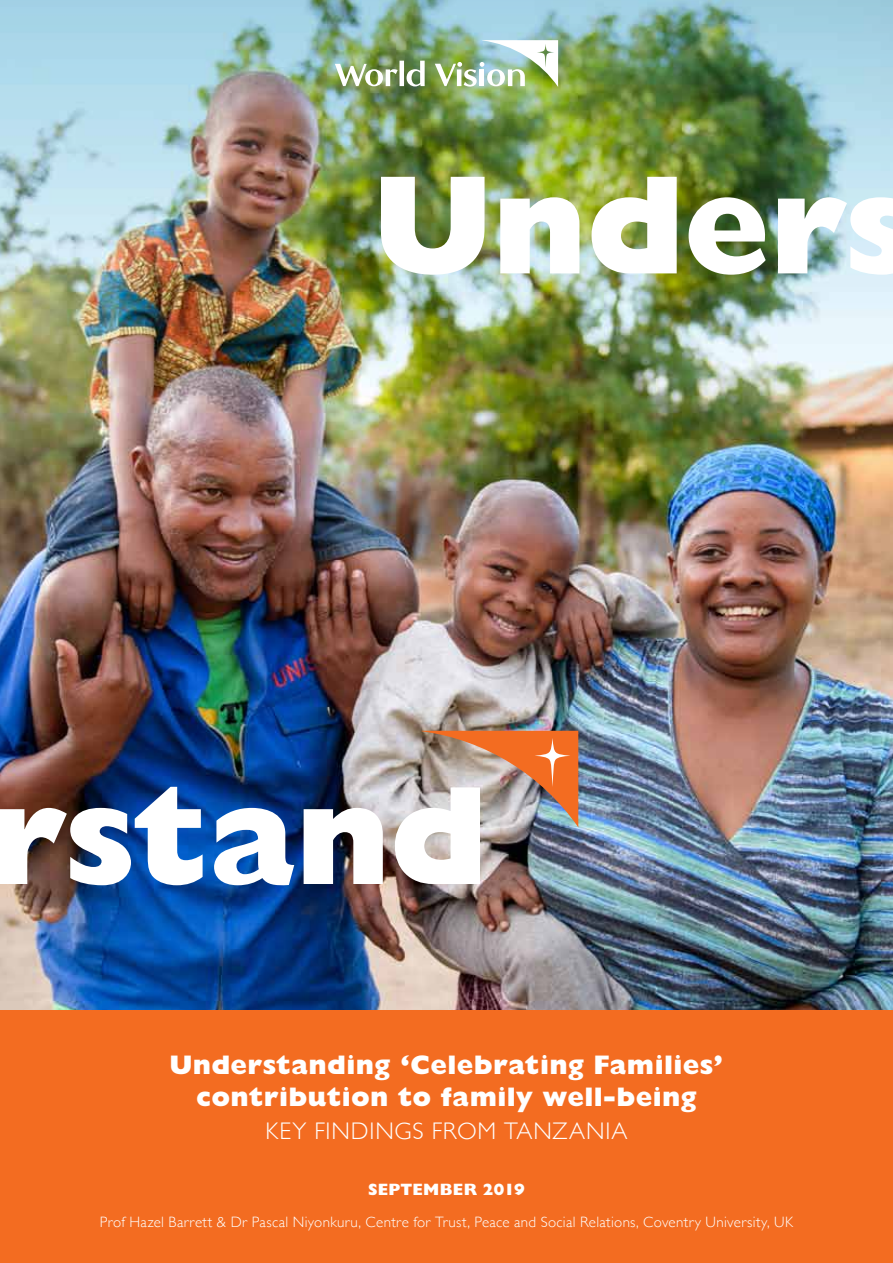
<style>
.page{position:relative;width:893px;height:1263px;background:#fff}
.page>*{position:absolute;margin:0;border:0;box-sizing:border-box;transform-origin:0 0}
.t1{font:800 141.75px "Gill Sans Std";letter-spacing:-.01em;color:#fff}
.t2{font:800 27px/32.4px "Gill Sans Std";letter-spacing:.015em;color:#fff;text-align:center}
.t3{font:300 24px "Gill Sans";letter-spacing:.035em;color:#fff}
.t4{font:800 16.5px "Gill Sans Std";letter-spacing:.015em;color:#fff}
.t5{font:300 15px "Gill Sans";letter-spacing:.02em;color:#fff}
</style>
<div class="page">
<img style="left:1px;top:315px;width:892px;height:695px">
<img style="left:0;top:0;width:893px;height:315px">
<div style="left:0;top:1010px;width:893px;height:253px;background:#f36c21"></div>
<img style="left:421px;top:731px;width:157px;height:96px">
<img style="left:335px;top:40px;width:223px;height:47px">
<h1 class="t1" style="left:374px;top:143px;width:543px">Unders</h1>
<h1 class="t1" style="left:-11px;top:753px;width:500px">rstand</h1>
<h2 class="t2" style="left:170px;top:1048px;width:555px">Understanding ‘Celebrating Families’ contribution to family well-being</h2>
<h3 class="t3" style="left:266px;top:1112px;width:363px">KEY FINDINGS FROM TANZANIA</h3>
<p class="t4" style="left:368px;top:1180px;width:158px">SEPTEMBER 2019</p>
<p class="t5" style="left:100px;top:1210px;width:695px">Prof Hazel Barrett &amp; Dr Pascal Niyonkuru, Centre for Trust, Peace and Social Relations, Coventry University, UK</p>
</div>
